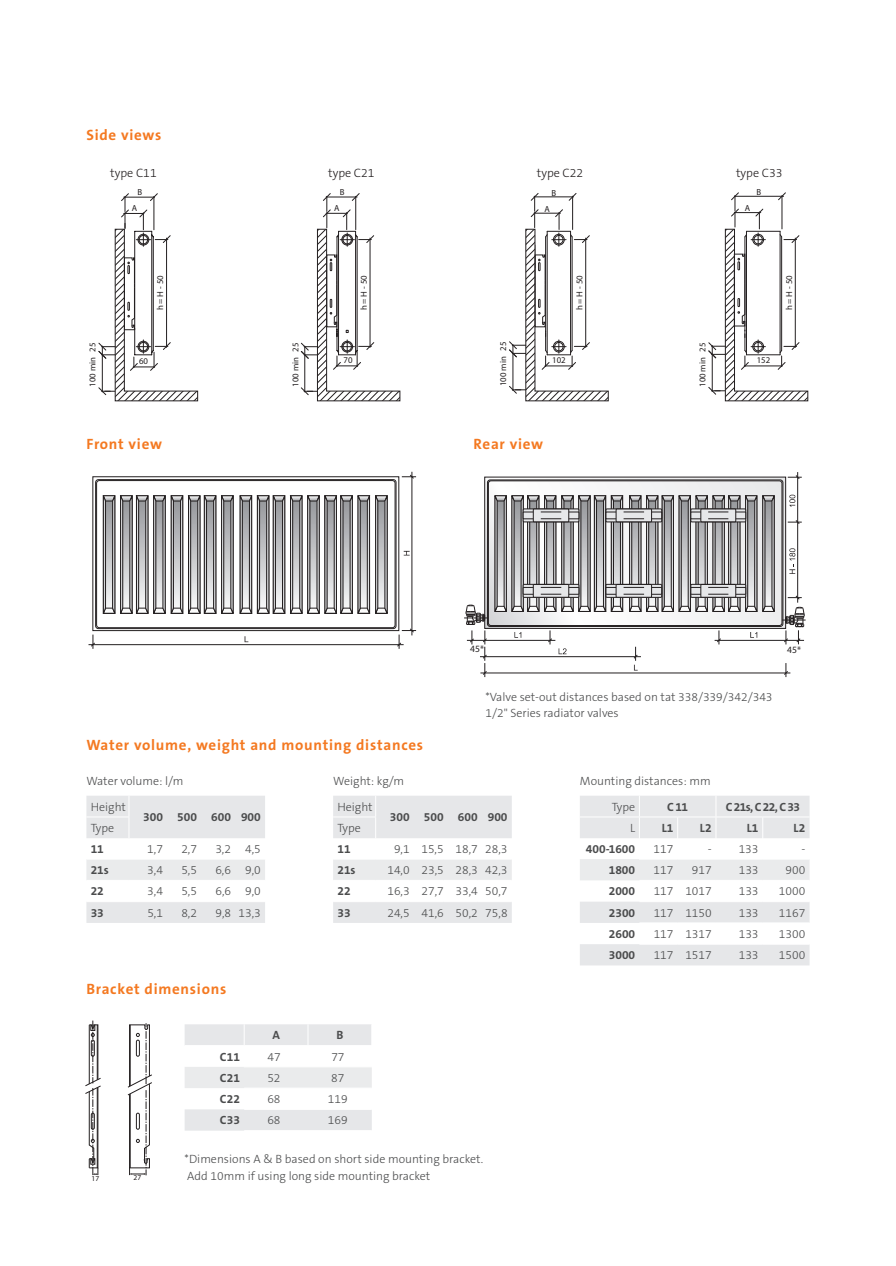
<style>
.page{position:relative;width:896px;height:1266px;background:#fff}
.page>*{position:absolute;margin:0;border:0;box-sizing:border-box;transform-origin:0 0}
.t1{font:700 15px "The Sans B W7";letter-spacing:.05em;color:#f47921}
.t2{font:300 12.15px "The Sans B W3";color:#231f20}
.t3{font:300 12px/16.5px "The Sans B W3";color:#4b4c4d}
.t4{font:700 12px "The Sans B W7";color:#4b4c4d}
.t5{font:9.6px "Myriad Pro";color:#231f20}
.t6{font:8.85px "The Sans LP5 Plain";color:#231f20}
.t7{font:7.5px "Myriad Pro";color:#231f20}
</style>
<div class="page">
<svg style="left:98px;top:193px;width:100px;height:208px"></svg>
<svg style="left:301px;top:193px;width:99px;height:208px"></svg>
<svg style="left:509px;top:193px;width:99px;height:208px"></svg>
<svg style="left:708px;top:192px;width:100px;height:209px"></svg>
<div style="left:93px;top:476px;width:306px;height:155px;border:1px solid #231f20"></div>
<div style="left:95px;top:479px;width:301px;height:150px;border:1px solid #231f20;border-radius:3px"></div>
<svg style="left:103px;top:495px;width:131px;height:119px"></svg>
<svg style="left:240px;top:495px;width:148px;height:119px"></svg>
<svg style="left:402px;top:474px;width:14px;height:5px"></svg>
<hr style="left:411px;top:472px;width:1px;height:163px;background:#231f20">
<svg style="left:397px;top:628px;width:19px;height:21px"></svg>
<svg style="left:91px;top:634px;width:4px;height:15px"></svg>
<hr style="left:88px;top:644px;width:315px;height:1px;background:#231f20">
<svg style="left:404px;top:551px;width:5px;height:4px"></svg>
<svg style="left:244px;top:636px;width:4px;height:6px"></svg>
<hr style="left:797px;top:472px;width:1px;height:130px;background:#231f20">
<svg style="left:464px;top:475px;width:341px;height:202px"></svg>
<svg style="left:333px;top:796px;width:179px;height:127px"></svg>
<svg style="left:86px;top:796px;width:179px;height:127px"></svg>
<svg style="left:580px;top:796px;width:229px;height:169px"></svg>
<svg style="left:185px;top:1024px;width:187px;height:106px"></svg>
<svg style="left:127px;top:1023px;width:25px;height:152px"></svg>
<svg style="left:85px;top:1020px;width:16px;height:155px"></svg>
<p class="t1" style="left:86px;top:125px;width:76px">Side views</p>
<p class="t2" style="left:110px;top:165px;width:48px">type C11</p>
<p class="t2" style="left:328px;top:165px;width:48px">type C21</p>
<p class="t2" style="left:537px;top:165px;width:48px">type C22</p>
<p class="t2" style="left:736px;top:165px;width:48px">type C33</p>
<p class="t6" style="left:137px;top:187px;width:6px">B</p>
<p class="t6" style="left:340px;top:187px;width:6px">B</p>
<p class="t6" style="left:551px;top:188px;width:6px">B</p>
<p class="t6" style="left:756px;top:187px;width:6px">B</p>
<p class="t6" style="left:132px;top:204px;width:7px">A</p>
<p class="t6" style="left:334px;top:204px;width:7px">A</p>
<p class="t6" style="left:544px;top:204px;width:7px">A</p>
<p class="t6" style="left:744px;top:203px;width:7px">A</p>
<p class="t6" style="left:88px;top:352px;width:11px;rotate:-90deg">25</p>
<p class="t6" style="left:88px;top:387px;width:31px;rotate:-90deg">100 min</p>
<p class="t6" style="left:155px;top:310px;width:36px;rotate:-90deg">h = H - 50</p>
<p class="t6" style="left:359px;top:310px;width:36px;rotate:-90deg">h = H - 50</p>
<p class="t6" style="left:574px;top:310px;width:36px;rotate:-90deg">h = H - 50</p>
<p class="t6" style="left:784px;top:310px;width:36px;rotate:-90deg">h = H - 50</p>
<p class="t6" style="left:290px;top:387px;width:46px;rotate:-90deg">100 min 25</p>
<p class="t6" style="left:498px;top:386px;width:46px;rotate:-90deg">100 min 25</p>
<p class="t6" style="left:697px;top:387px;width:46px;rotate:-90deg">100 min 25</p>
<p class="t6" style="left:344px;top:355px;width:11px">70</p>
<p class="t6" style="left:552px;top:355px;width:15px">102</p>
<p class="t6" style="left:139px;top:356px;width:11px">60</p>
<p class="t6" style="left:756px;top:355px;width:15px">152</p>
<p class="t1" style="left:86px;top:434px;width:77px">Front view</p>
<p class="t1" style="left:473px;top:434px;width:71px">Rear view</p>
<p class="t5" style="left:470px;top:644px;width:15px">45*</p>
<p class="t5" style="left:787px;top:644px;width:15px">45*</p>
<p class="t1" style="left:86px;top:736px;width:338px">Water volume, weight and mounting distances</p>
<p class="t3" style="left:86px;top:773px;width:98px">Water volume: l/m</p>
<p class="t3" style="left:333px;top:773px;width:72px">Weight: kg/m</p>
<p class="t3" style="left:485px;top:688px;width:289px">*Valve set-out distances based on tat 338/339/342/343<br>1/2" Series radiator valves</p>
<p class="t3" style="left:580px;top:773px;width:132px">Mounting distances: mm</p>
<p class="t3" style="left:91px;top:798px;width:37px">Height</p>
<p class="t4" style="left:143px;top:809px;width:119px">300 500 600 900</p>
<p class="t3" style="left:337px;top:798px;width:37px">Height</p>
<p class="t4" style="left:390px;top:809px;width:119px">300 500 600 900</p>
<p class="t3" style="left:91px;top:820px;width:25px">Type</p>
<p class="t4" style="left:91px;top:841px;width:15px">11</p>
<p class="t3" style="left:147px;top:840px;width:17px">1,7</p>
<p class="t3" style="left:181px;top:840px;width:17px">2,7</p>
<p class="t3" style="left:215px;top:840px;width:47px">3,2 4,5</p>
<p class="t4" style="left:91px;top:862px;width:20px">21s</p>
<p class="t3" style="left:147px;top:862px;width:17px">3,4</p>
<p class="t3" style="left:181px;top:862px;width:17px">5,5</p>
<p class="t3" style="left:215px;top:862px;width:47px">6,6 9,0</p>
<p class="t4" style="left:91px;top:883px;width:15px">22</p>
<p class="t3" style="left:147px;top:883px;width:17px">3,4</p>
<p class="t3" style="left:181px;top:883px;width:17px">5,5</p>
<p class="t3" style="left:215px;top:883px;width:47px">6,6 9,0</p>
<p class="t4" style="left:91px;top:905px;width:15px">33</p>
<p class="t3" style="left:147px;top:904px;width:17px">5,1</p>
<p class="t3" style="left:181px;top:904px;width:17px">8,2</p>
<p class="t3" style="left:215px;top:904px;width:47px">9,8 13,3</p>
<p class="t3" style="left:337px;top:820px;width:25px">Type</p>
<p class="t4" style="left:337px;top:841px;width:15px">11</p>
<p class="t3" style="left:394px;top:840px;width:115px">9,1 15,5 18,7 28,3</p>
<p class="t4" style="left:337px;top:862px;width:20px">21s</p>
<p class="t3" style="left:387px;top:862px;width:122px">14,0 23,5 28,3 42,3</p>
<p class="t4" style="left:337px;top:883px;width:15px">22</p>
<p class="t3" style="left:387px;top:883px;width:122px">16,3 27,7 33,4 50,7</p>
<p class="t4" style="left:337px;top:905px;width:15px">33</p>
<p class="t3" style="left:387px;top:904px;width:122px">24,5 41,6 50,2 75,8</p>
<p class="t1" style="left:86px;top:979px;width:141px">Bracket dimensions</p>
<p class="t4" style="left:272px;top:1027px;width:9px">A</p>
<p class="t4" style="left:336px;top:1027px;width:8px">B</p>
<p class="t7" style="left:91px;top:1174px;width:9px">17</p>
<p class="t7" style="left:134px;top:1173px;width:9px">27</p>
<p class="t4" style="left:220px;top:1049px;width:21px">C11</p>
<p class="t3" style="left:267px;top:1048px;width:15px">47</p>
<p class="t3" style="left:331px;top:1048px;width:15px">77</p>
<p class="t4" style="left:220px;top:1070px;width:21px">C21</p>
<p class="t3" style="left:267px;top:1069px;width:15px">52</p>
<p class="t3" style="left:331px;top:1069px;width:15px">87</p>
<p class="t4" style="left:220px;top:1091px;width:21px">C22</p>
<p class="t3" style="left:267px;top:1091px;width:15px">68</p>
<p class="t3" style="left:328px;top:1091px;width:21px">119</p>
<p class="t4" style="left:220px;top:1112px;width:21px">C33</p>
<p class="t3" style="left:267px;top:1112px;width:15px">68</p>
<p class="t3" style="left:328px;top:1112px;width:21px">169</p>
<p class="t3" style="left:185px;top:1150px;width:300px">*Dimensions A &amp; B based on short side mounting bracket.<br>Add 10mm if using long side mounting bracket</p>
<p class="t3" style="left:612px;top:798px;width:25px">Type</p>
<p class="t4" style="left:667px;top:799px;width:22px">C 11</p>
<p class="t4" style="left:725px;top:799px;width:76px">C 21s, C 22, C 33</p>
<p class="t3" style="left:630px;top:820px;width:7px">L</p>
<p class="t4" style="left:661px;top:820px;width:13px">L1</p>
<p class="t4" style="left:700px;top:820px;width:13px">L2</p>
<p class="t4" style="left:746px;top:820px;width:13px">L1</p>
<p class="t4" style="left:793px;top:820px;width:13px">L2</p>
<p class="t4" style="left:586px;top:841px;width:51px">400-1600</p>
<p class="t3" style="left:653px;top:840px;width:21px">117</p>
<p class="t3" style="left:708px;top:840px;width:52px">- 133</p>
<p class="t3" style="left:801px;top:840px;width:5px">-</p>
<p class="t4" style="left:609px;top:862px;width:28px">1800</p>
<p class="t3" style="left:653px;top:862px;width:21px">117</p>
<p class="t3" style="left:692px;top:862px;width:21px">917</p>
<p class="t3" style="left:738px;top:862px;width:21px">133</p>
<p class="t3" style="left:785px;top:862px;width:21px">900</p>
<p class="t4" style="left:609px;top:883px;width:28px">2000</p>
<p class="t3" style="left:653px;top:883px;width:60px">117 1017</p>
<p class="t3" style="left:738px;top:883px;width:21px">133</p>
<p class="t3" style="left:779px;top:883px;width:28px">1000</p>
<p class="t4" style="left:609px;top:905px;width:28px">2300</p>
<p class="t3" style="left:653px;top:904px;width:60px">117 1150</p>
<p class="t3" style="left:738px;top:904px;width:21px">133</p>
<p class="t3" style="left:779px;top:904px;width:28px">1167</p>
<p class="t4" style="left:609px;top:926px;width:28px">2600</p>
<p class="t3" style="left:653px;top:925px;width:60px">117 1317</p>
<p class="t3" style="left:738px;top:925px;width:21px">133</p>
<p class="t3" style="left:779px;top:925px;width:28px">1300</p>
<p class="t4" style="left:609px;top:947px;width:28px">3000</p>
<p class="t3" style="left:653px;top:947px;width:60px">117 1517</p>
<p class="t3" style="left:738px;top:947px;width:21px">133</p>
<p class="t3" style="left:779px;top:947px;width:28px">1500</p>
</div>
